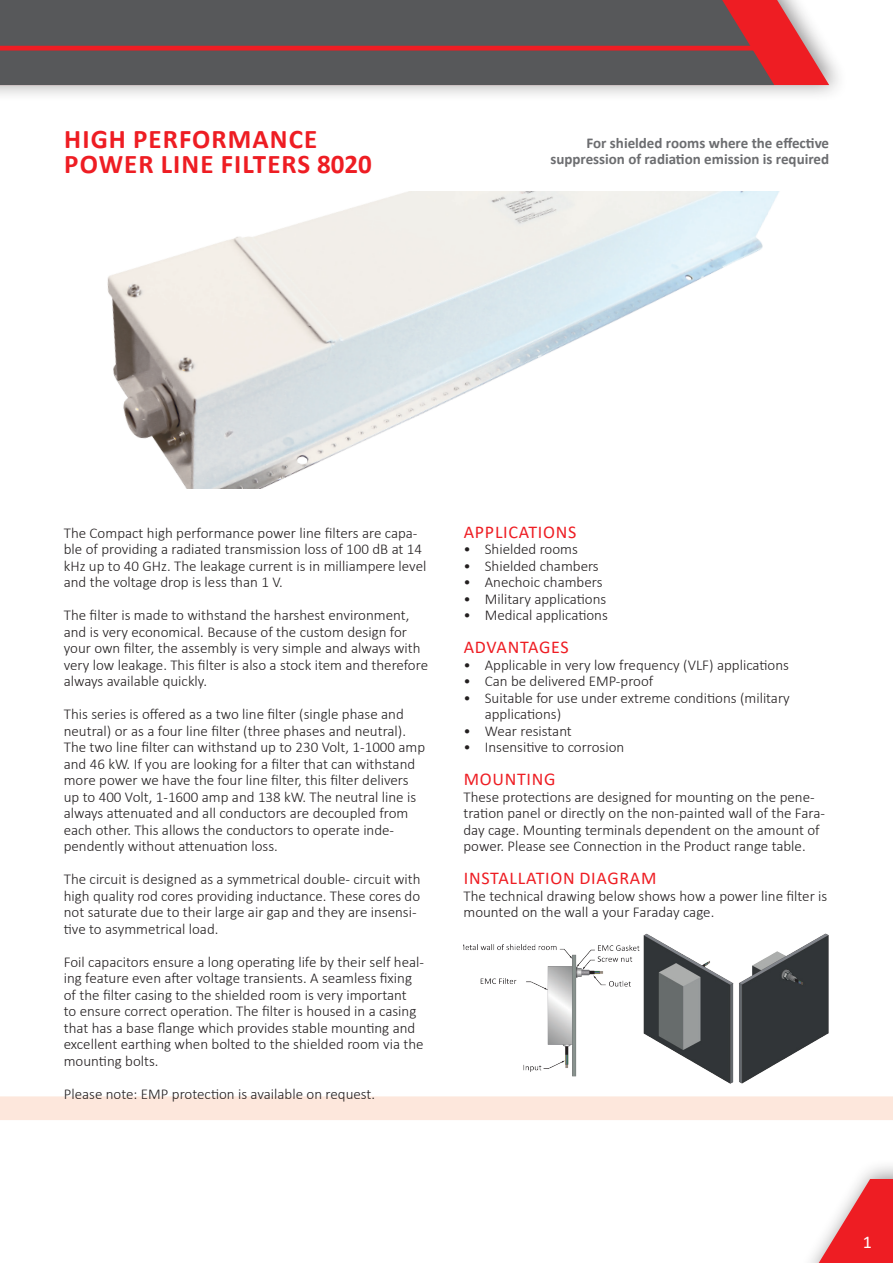
<style>
.page{position:relative;width:893px;height:1263px;background:#fff}
.page>*{position:absolute;margin:0;border:0;box-sizing:border-box;transform-origin:0 0}
.kop_18pt{font:700 27px/25.5px "Calibri";letter-spacing:.04em;color:#ee1d23}
.kop_12pt{font:18px "Calibri";letter-spacing:.04em;color:#ee1d23}
.t1{font:18px "Calibri";color:#fff}
.platte_tekst_productomschrijving{font:300 15px/16.5px "Calibri";color:#231f20}
.platte_tekst_10pt_70{font:700 15px/16.5px "Calibri";color:#6c6d70;text-align:right}
</style>
<div class="page">
<svg style="left:0;top:1096px;width:893px;height:167px"></svg>
<div style="left:0;top:0;width:849px;height:102px;background:#231f20;opacity:.5"></div>
<svg style="left:774px;top:0;width:55px;height:85px;fill:#ee1d23"></svg>
<svg style="left:0;top:0;width:774px;height:85px;background:#aa373b"></svg>
<svg style="left:0;top:0;width:756px;height:84px;background:#615356"></svg>
<img style="left:107px;top:191px;width:673px;height:298px">
<img style="left:463px;top:933px;width:366px;height:151px">
<p class="kop_18pt" style="left:64px;top:126px;width:309px">HIGH PERFORMANCE<br>POWER LINE FILTERS 8020</p>
<p class="platte_tekst_10pt_70" style="left:550px;top:135px;width:280px">For shielded rooms where the effective suppression of radiation emission is required</p>
<p class="platte_tekst_productomschrijving" style="left:64px;top:524px;width:364px">The Compact high performance power line filters are capa&shy;ble of providing a radiated transmission loss of 100 dB at 14 kHz up to 40 GHz. The leakage current is in milliampere level and the voltage drop is less than 1 V.</p>
<p class="platte_tekst_productomschrijving" style="left:64px;top:607px;width:366px">The filter is made to withstand the harshest environment, and is very economical. Because of the custom design for your own filter, the assembly is very simple and always with very low leakage. This filter is also a stock item and therefore always available quickly.</p>
<p class="platte_tekst_productomschrijving" style="left:64px;top:706px;width:363px">This series is offered as a two line filter (single phase and neutral) or as a four line filter (three phases and neutral).<br>The two line filter can withstand up to 230 Volt, 1-1000 amp and 46 kW. If you are looking for a filter that can withstand more power we have the four line filter, this filter delivers up to 400 Volt, 1-1600 amp and 138 kW. The neutral line is always attenuated and all conductors are decoupled from each other. This allows the conductors to operate inde&shy;pendently without attenuation loss.</p>
<p class="platte_tekst_productomschrijving" style="left:64px;top:871px;width:358px">The circuit is designed as a symmetrical double- circuit with high quality rod cores providing inductance. These cores do not saturate due to their large air gap and they are insensi&shy;tive to asymmetrical load.</p>
<p class="platte_tekst_productomschrijving" style="left:64px;top:953px;width:362px">Foil capacitors ensure a long operating life by their self heal&shy;ing feature even after voltage transients. A seamless fixing of the filter casing to the shielded room is very important<br>to ensure correct operation. The filter is housed in a casing that has a base flange which provides stable mounting and excellent earthing when bolted to the shielded room via the mounting bolts.</p>
<p class="platte_tekst_productomschrijving" style="left:64px;top:1085px;width:313px">Please note: EMP protection is available on request.</p>
<p class="kop_12pt" style="left:464px;top:519px;width:114px">APPLICATIONS</p>
<p class="platte_tekst_productomschrijving" style="left:463px;top:541px;width:116px">• Shielded rooms</p>
<p class="platte_tekst_productomschrijving" style="left:463px;top:557px;width:137px">• Shielded chambers</p>
<p class="platte_tekst_productomschrijving" style="left:463px;top:574px;width:140px">• Anechoic chambers</p>
<p class="platte_tekst_productomschrijving" style="left:463px;top:590px;width:144px">• Military applications</p>
<p class="platte_tekst_productomschrijving" style="left:463px;top:607px;width:146px">• Medical applications</p>
<p class="kop_12pt" style="left:464px;top:635px;width:106px">ADVANTAGES</p>
<p class="platte_tekst_productomschrijving" style="left:463px;top:656px;width:327px">• Applicable in very low frequency (VLF) applications</p>
<p class="platte_tekst_productomschrijving" style="left:463px;top:673px;width:191px">• Can be delivered EMP-proof</p>
<p class="platte_tekst_productomschrijving" style="left:485px;top:689px;width:307px;text-indent:-21px">• Suitable for use under extreme conditions (military applications)</p>
<p class="platte_tekst_productomschrijving" style="left:463px;top:722px;width:110px">• Wear resistant</p>
<p class="platte_tekst_productomschrijving" style="left:463px;top:739px;width:162px">• Insensitive to corrosion</p>
<p class="kop_12pt" style="left:464px;top:767px;width:93px">MOUNTING</p>
<p class="platte_tekst_productomschrijving" style="left:463px;top:788px;width:363px">These protections are designed for mounting on the pene&shy;tration panel or directly on the non-painted wall of the Fara&shy;day cage. Mounting terminals dependent on the amount of power. Please see Connection in the Product range table.</p>
<p class="kop_12pt" style="left:464px;top:866px;width:194px">INSTALLATION DIAGRAM</p>
<p class="platte_tekst_productomschrijving" style="left:463px;top:887px;width:365px">The technical drawing below shows how a power line filter is mounted on the wall a your Faraday cage.</p>
<p class="t1" style="left:863px;top:1229px;width:11px">1</p>
</div>
